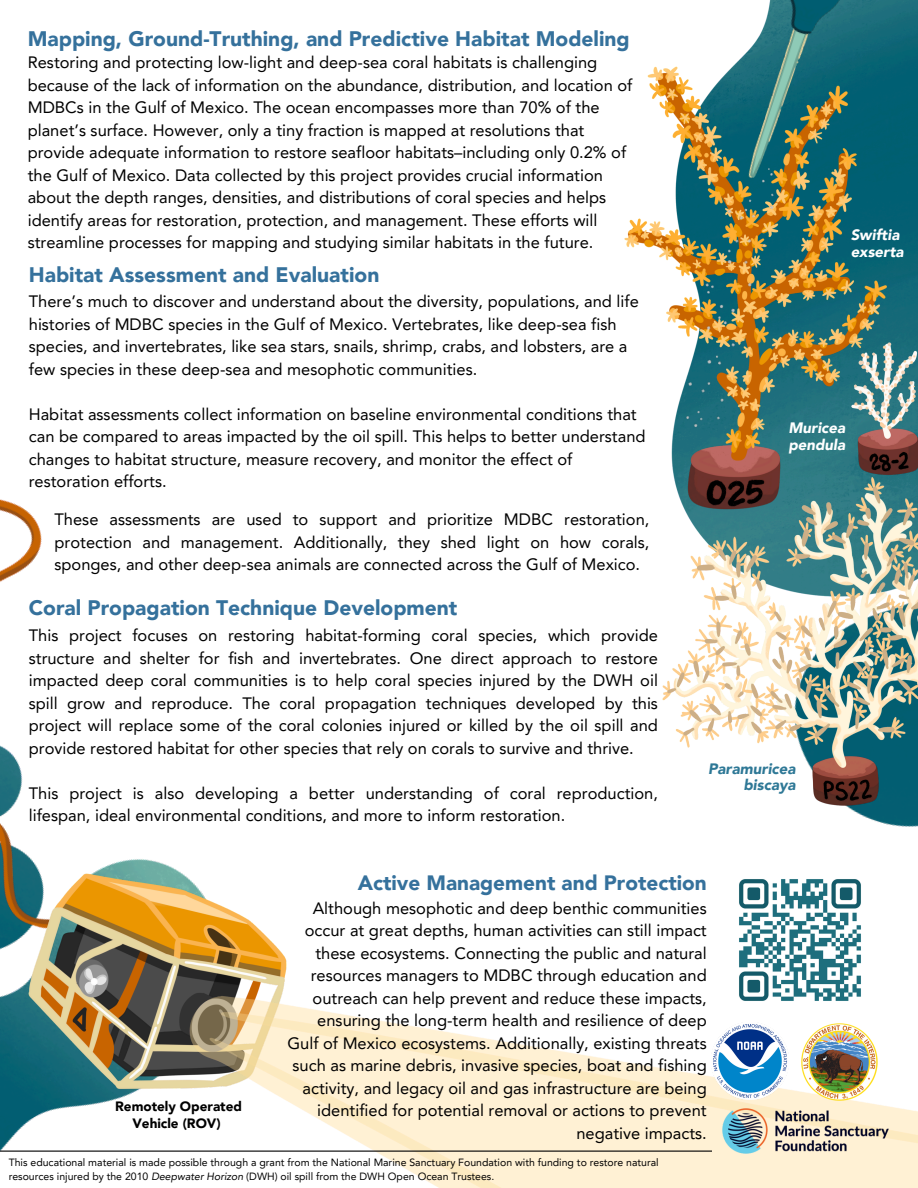
<style>
.page{position:relative;width:918px;height:1188px;background:#fff}
.page>*{position:absolute;margin:0;border:0;box-sizing:border-box;transform-origin:0 0}
.t1{font:900 21px "Avenir LT Pro";color:#35719c}
.t2{font:900 20.7px "Avenir LT Pro";color:#35719c}
.t3{font:16.5px/22.5px "Avenir LT Pro";color:#000}
.t4{font:italic 900 15px/16.8px "Avenir LT Pro";color:#fff}
.t5{font:italic 900 15px/15.8px "Avenir LT Pro";color:#2e7896;text-align:right}
.t6{font:900 13.5px/16.8px "Avenir LT Pro";color:#000;text-align:center}
.t7{font:10.5px/14px "Avenir LT Pro";color:#000}
.s1{font-style:italic}
</style>
<div class="page">
<img style="left:0;top:763px;width:33px;height:178px">
<img style="left:9px;top:862px;width:262px;height:79px">
<img style="left:0;top:941px;width:918px;height:247px">
<img style="left:801px;top:1024px;width:77px;height:76px">
<img style="left:712px;top:1023px;width:76px;height:76px">
<img style="left:861px;top:815px;width:57px;height:12px">
<hr style="left:0;top:1151px;width:712px;height:1px;background:#000">
<img style="left:878px;top:0;width:40px;height:319px">
<img style="left:624px;top:58px;width:274px;height:412px">
<img style="left:633px;top:133px;width:180px;height:331px">
<img style="left:692px;top:0;width:186px;height:229px">
<img style="left:662px;top:470px;width:256px;height:345px">
<img style="left:0;top:499px;width:42px;height:264px">
<img style="left:733px;top:879px;width:133px;height:127px">
<img style="left:826px;top:319px;width:92px;height:193px">
<img style="left:715px;top:1100px;width:180px;height:63px">
<p class="t1" style="left:28px;top:30px;width:604px">Mapping, Ground-Truthing, and Predictive Habitat Modeling</p>
<p class="t3" style="left:28px;top:53px;width:606px">Restoring and protecting low-light and deep-sea coral habitats is challenging because of the lack of information on the abundance, distribution, and location of MDBCs in the Gulf of Mexico. The ocean encompasses more than 70% of the planet’s surface. However, only a tiny fraction is mapped at resolutions that provide adequate information to restore seafloor habitats–including only 0.2% of the Gulf of Mexico. Data collected by this project provides crucial information about the depth ranges, densities, and distributions of coral species and helps identify areas for restoration, protection, and management. These efforts will streamline processes for mapping and studying similar habitats in the future.</p>
<h3 class="t1" style="left:29px;top:266px;width:352px">Habitat Assessment and Evaluation</h3>
<h3 class="t3" style="left:29px;top:292px;width:612px">There’s much to discover and understand about the diversity, populations, and life histories of MDBC species in the Gulf of Mexico. Vertebrates, like deep-sea fish species, and invertebrates, like sea stars, snails, shrimp, crabs, and lobsters, are a few species in these deep-sea and mesophotic communities.</h3>
<h3 class="t3" style="left:29px;top:404px;width:618px">Habitat assessments collect information on baseline environmental conditions that can be compared to areas impacted by the oil spill. This helps to better understand changes to habitat structure, measure recovery, and monitor the effect of restoration efforts.</h3>
<p class="t3" style="left:55px;top:510px;width:596px;text-align:justify">These assessments are used to support and prioritize MDBC restoration, protection and management. Additionally, they shed light on how corals, sponges, and other deep-sea animals are connected across the Gulf of Mexico.</p>
<p class="t1" style="left:29px;top:599px;width:430px">Coral Propagation Technique Development</p>
<h1 class="t3" style="left:29px;top:626px;width:631px;text-align:justify">This project focuses on restoring habitat-forming coral species, which provide structure and shelter for fish and invertebrates. One direct approach to restore impacted deep coral communities is to help coral species injured by the DWH oil spill grow and reproduce. The coral propagation techniques developed by this project will replace some of the coral colonies injured or killed by the oil spill and provide restored habitat for other species that rely on corals to survive and thrive.</h1>
<p class="t3" style="left:29px;top:783px;width:631px">This project is also developing a better understanding of coral reproduction, lifespan, ideal environmental conditions, and more to inform restoration.</p>
<h4 class="t4" style="left:851px;top:227px;width:54px">Swiftia exserta</h4>
<p class="t4" style="left:788px;top:421px;width:58px">Muricea pendula</p>
<h3 class="t5" style="left:708px;top:763px;width:89px">Paramuricea biscaya</h3>
<h3 class="t2" style="left:358px;top:875px;width:351px">Active Management and Protection</h3>
<h3 class="t3" style="left:287px;top:898px;width:421px;text-align:right">Although mesophotic and deep benthic communities occur at great depths, human activities can still impact these ecosystems. Connecting the public and natural resources managers to MDBC through education and outreach can help prevent and reduce these impacts, ensuring the long-term health and resilience of deep Gulf of Mexico ecosystems. Additionally, existing threats such as marine debris, invasive species, boat and fishing activity, and legacy oil and gas infrastructure are being identified for potential removal or actions to prevent negative impacts.</h3>
<p class="t7" style="left:9px;top:1156px;width:651px">This educational material is made possible through a grant from the National Marine Sanctuary Foundation with funding to restore natural resources injured by the 2010 <span class="s1">Deepwater Horizon</span> (DWH) oil spill from the DWH Open Ocean Trustees.</p>
<p class="t6" style="left:115px;top:1099px;width:128px">Remotely Operated<br>Vehicle (ROV)</p>
</div>
